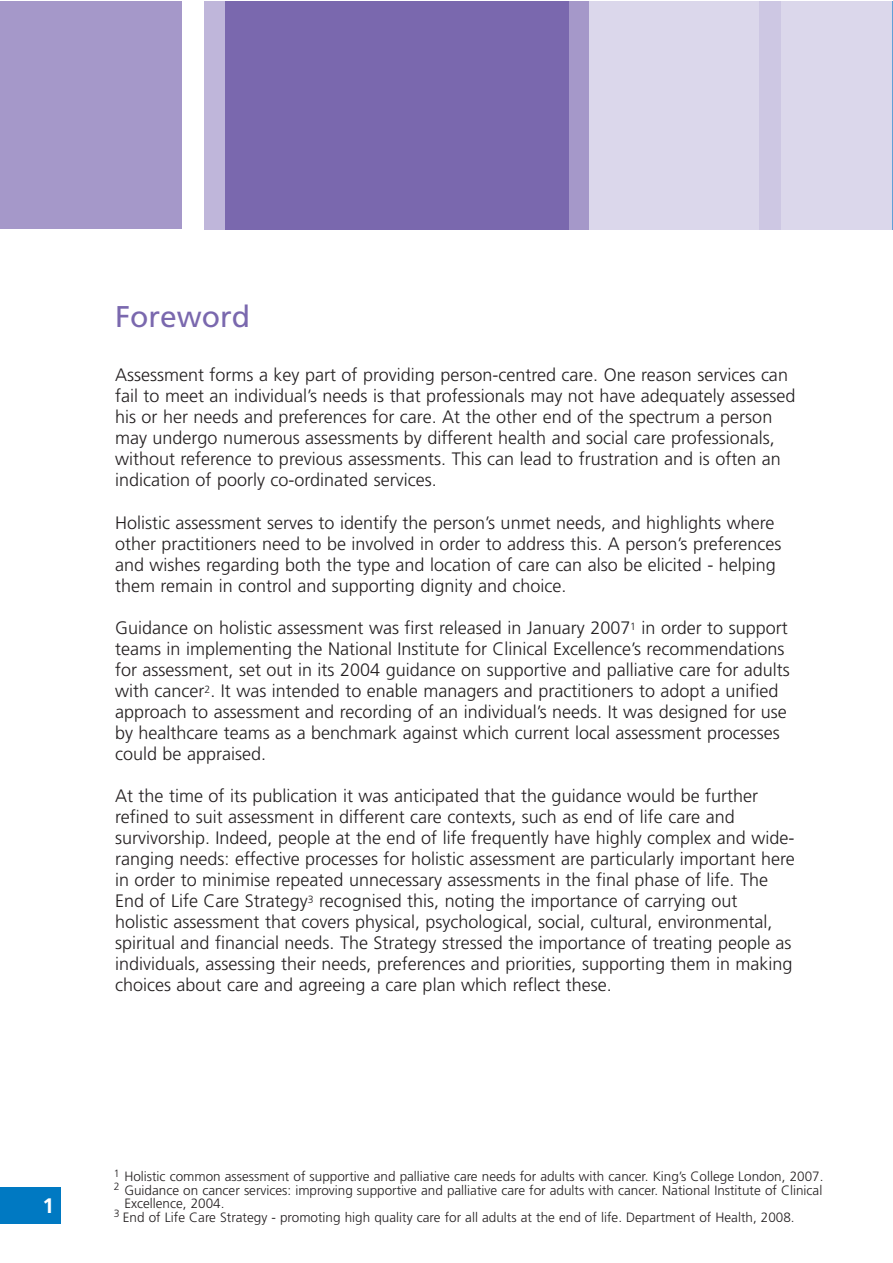
<style>
.page{position:relative;width:893px;height:1263px;background:#fff}
.page>*{position:absolute;margin:0;border:0;box-sizing:border-box;transform-origin:0 0}
.t1{font:30px "Frutiger";color:#7a68ae}
.t2{font:700 21px "Frutiger";color:#fff}
.t3{font:300 18px/21px "Frutiger";color:#231f20}
.t4{font:300 13.5px "Frutiger";color:#231f20}
</style>
<div class="page">
<div style="left:448px;top:1px;width:444px;height:228px;background:#dbd7eb"></div>
<div style="left:0;top:1px;width:181px;height:228px;background:#a598c9"></div>
<div style="left:205px;top:1px;width:21px;height:228px;background:#bfb6da"></div>
<div style="left:759px;top:1px;width:22px;height:228px;background:#cdc7e3"></div>
<div style="left:569px;top:1px;width:21px;height:228px;background:#a598c9"></div>
<div style="left:589px;top:1px;width:169px;height:228px;background:#dbd7eb"></div>
<div style="left:226px;top:1px;width:343px;height:228px;background:#7a68ae"></div>
<div style="left:0;top:1188px;width:61px;height:36px;background:#0079c2"></div>
<h1 class="t1" style="left:115px;top:299px;width:136px">Foreword</h1>
<p class="t3" style="left:115px;top:364px;width:682px">Assessment forms a key part of providing person-centred care. One reason services can fail to meet an individual’s needs is that professionals may not have adequately assessed his or her needs and preferences for care. At the other end of the spectrum a person may undergo numerous assessments by different health and social care professionals, without reference to previous assessments. This can lead to frustration and is often an indication of poorly co-ordinated services.</p>
<p class="t3" style="left:115px;top:513px;width:668px">Holistic assessment serves to identify the person’s unmet needs, and highlights where other practitioners need to be involved in order to address this. A person’s preferences and wishes regarding both the type and location of care can also be elicited - helping them remain in control and supporting dignity and choice.</p>
<p class="t3" style="left:115px;top:618px;width:676px">Guidance on holistic assessment was first released in January 2007<sup>1</sup> in order to support teams in implementing the National Institute for Clinical Excellence’s recommendations for assessment, set out in its 2004 guidance on supportive and palliative care for adults with cancer<sup>2</sup>. It was intended to enable managers and practitioners to adopt a unified approach to assessment and recording of an individual’s needs. It was designed for use by healthcare teams as a benchmark against which current local assessment processes could be appraised.</p>
<p class="t3" style="left:115px;top:786px;width:681px">At the time of its publication it was anticipated that the guidance would be further refined to suit assessment in different care contexts, such as end of life care and survivorship. Indeed, people at the end of life frequently have highly complex and wide&shy;ranging needs: effective processes for holistic assessment are particularly important here in order to minimise repeated unnecessary assessments in the final phase of life. The End of Life Care Strategy<sup>3</sup> recognised this, noting the importance of carrying out<br>holistic assessment that covers physical, psychological, social, cultural, environmental, spiritual and financial needs. The Strategy stressed the importance of treating people as individuals, assessing their needs, preferences and priorities, supporting them in making choices about care and agreeing a care plan which reflect these.</p>
<p class="t2" style="left:42px;top:1193px;width:13px">1</p>
<p class="t4" style="left:114px;top:1169px;width:711px"><sup>1</sup> Holistic common assessment of supportive and palliative care needs for adults with cancer. King’s College London, 2007.</p>
<p class="t4" style="left:114px;top:1182px;width:710px"><sup>2</sup> Guidance on cancer services: improving supportive and palliative care for adults with cancer. National Institute of Clinical</p>
<p class="t4" style="left:124px;top:1196px;width:102px">Excellence, 2004.</p>
<p class="t4" style="left:114px;top:1209px;width:682px"><sup>3</sup> End of Life Care Strategy - promoting high quality care for all adults at the end of life. Department of Health, 2008.</p>
</div>
